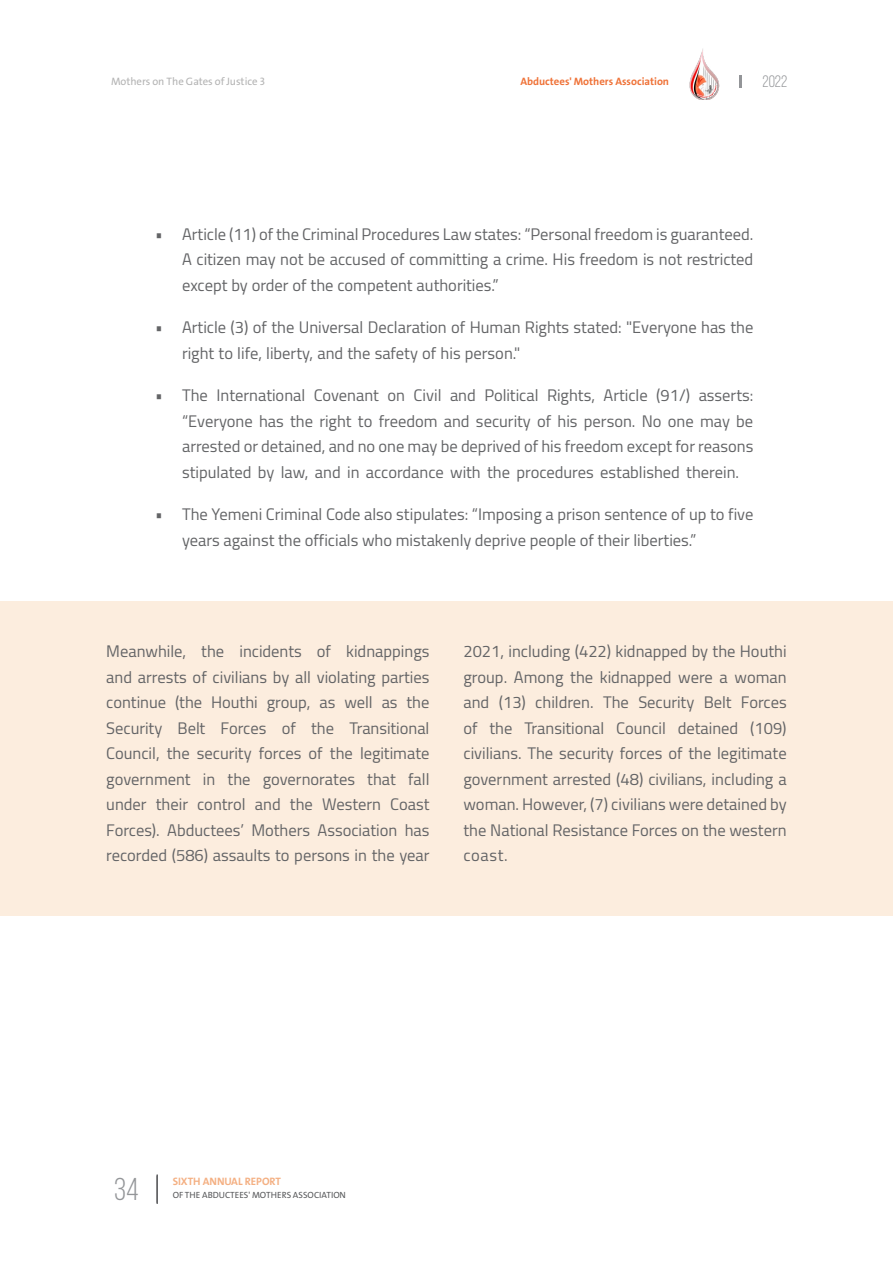
<style>
.page{position:relative;width:893px;height:1263px;background:#fff}
.page>*{position:absolute;margin:0;border:0;box-sizing:border-box;transform-origin:0 0}
.t1{font:31.5px "Bebas Neue";color:#939598}
.t2{font:16.5px/25.5px "Cairo";color:#636466;text-align:justify}
.t3{font:16.5px "Bebas Neue";color:#939598}
.t4{font:700 10.8px "Bahij The Sans Arabic";color:#ef7339}
.t5{font:10.8px "Bahij The Sans Arabic";color:#b3b3b3}
.t6{font:700 10.8px "Bahij The Sans Arabic";color:#f4b083}
.t7{font:9px "Bahij The Sans Arabic";color:#58595b}
</style>
<div class="page">
<div style="left:0;top:601px;width:893px;height:314px;background:#fcedde"></div>
<svg style="left:739px;top:75px;width:2px;height:12px"></svg>
<img style="left:689px;top:49px;width:31px;height:51px">
<hr style="left:156px;top:1174px;width:2px;height:29px;background:#636466">
<hr style="left:156px;top:1175px;width:2px;height:29px;background:#636466">
<p class="t5" style="left:111px;top:72px;width:155px">Mothers on The Gates of Justice 3</p>
<p class="t4" style="left:521px;top:75px;width:150px">Abductees' Mothers Association</p>
<p class="t3" style="left:762px;top:73px;width:26px">2022</p>
<p class="t2" style="left:182px;top:221px;width:573px;text-indent:-27px">• Article (11) of the Criminal Procedures Law states: “Personal freedom is guaranteed.<br>A citizen may not be accused of committing a crime. His freedom is not restricted except by order of the competent authorities.”</p>
<p class="t2" style="left:182px;top:315px;width:573px;text-indent:-27px">• Article (3) of the Universal Declaration of Human Rights stated: "Everyone has the right to life, liberty, and the safety of his person."</p>
<p class="t2" style="left:182px;top:383px;width:573px;text-indent:-27px">• The International Covenant on Civil and Political Rights, Article (91/) asserts: “Everyone has the right to freedom and security of his person. No one may be arrested or detained, and no one may be deprived of his freedom except for reasons stipulated by law, and in accordance with the procedures established therein.</p>
<p class="t2" style="left:182px;top:502px;width:573px;text-indent:-27px">• The Yemeni Criminal Code also stipulates: “Imposing a prison sentence of up to five years against the officials who mistakenly deprive people of their liberties.”</p>
<p class="t2" style="left:106px;top:638px;width:325px">Meanwhile, the incidents of kidnappings and arrests of civilians by all violating parties continue (the Houthi group, as well as the Security Belt Forces of the Transitional Council, the security forces of the legitimate government in the governorates that fall under their control and the Western Coast Forces). Abductees’ Mothers Association has recorded (586) assaults to persons in the year</p>
<p class="t2" style="left:463px;top:638px;width:325px">2021, including (422) kidnapped by the Houthi group. Among the kidnapped were a woman and (13) children. The Security Belt Forces of the Transitional Council detained (109) civilians. The security forces of the legitimate government arrested (48) civilians, including a woman. However, (7) civilians were detained by the National Resistance Forces on the western coast.</p>
<h1 class="t1" style="left:114px;top:1172px;width:26px">34</h1>
<p class="t6" style="left:173px;top:1175px;width:110px">SIXTH ANNUAL REPORT</p>
<p class="t7" style="left:173px;top:1187px;width:175px">OF THE ABDUCTEES' MOTHERS ASSOCIATION</p>
</div>
